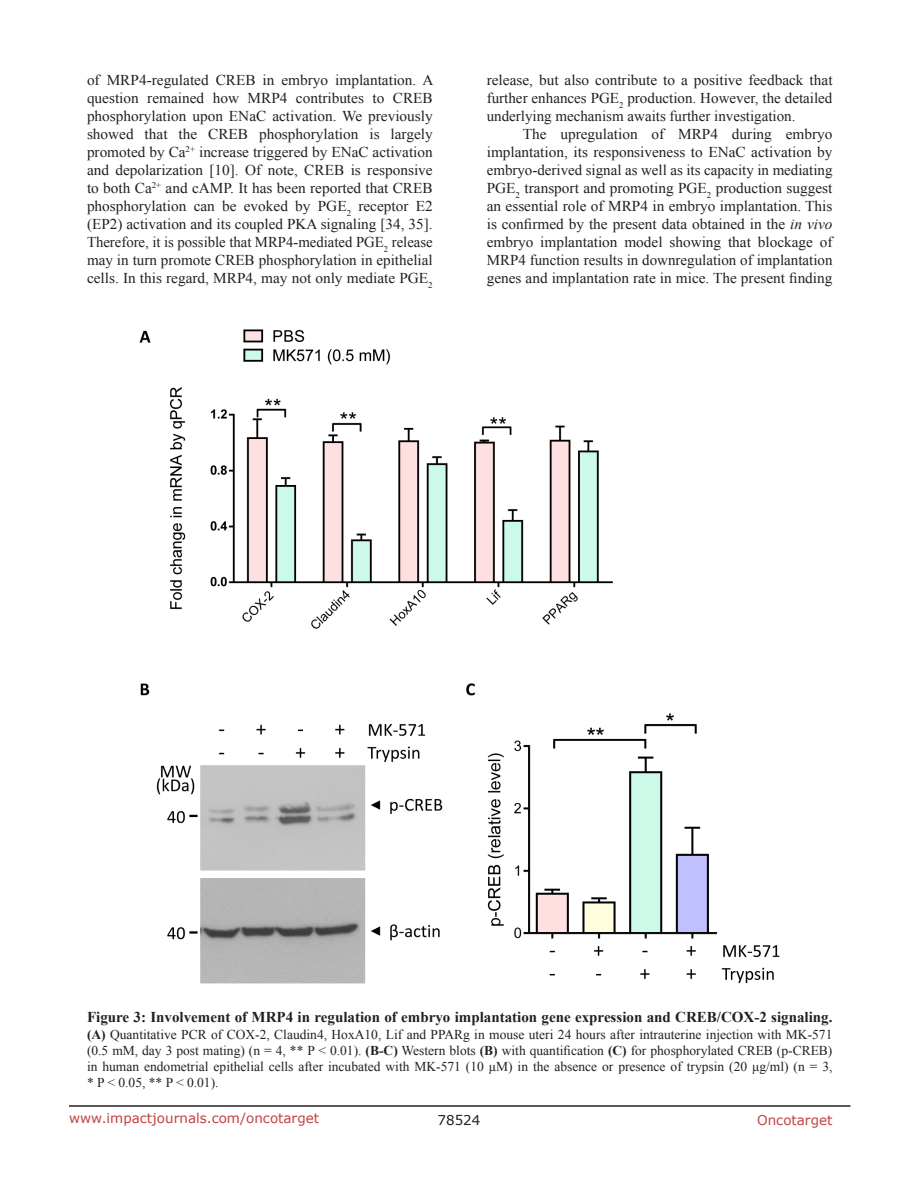
<style>
.page{position:relative;width:918px;height:1188px;background:#fff}
.page>*{position:absolute;margin:0;border:0;box-sizing:border-box;transform-origin:0 0}
.BodyText{font:15px/18px "Times New Roman";color:#231f20;text-align:justify}
.figuretext{font:700 15px "Times New Roman";color:#231f20}
.figuretext-2{font:13.5px/16.2px "Times New Roman";color:#231f20;text-align:justify}
.t1{font:13.5px "Verdana";color:#c24141}
.t2{font:13.5px "Verdana";color:#231f20}
.s1{font-style:italic}
.s2{font-weight:700}
</style>
<div class="page">
<hr style="left:69px;top:1105px;width:781px;height:2px;background:#231f20">
<img style="left:139px;top:329px;width:641px;height:655px">
<p class="BodyText" style="left:87px;top:71px;width:348px">of MRP4-regulated CREB in embryo implantation. A question remained how MRP4 contributes to CREB phosphorylation upon ENaC activation. We previously showed that the CREB phosphorylation is largely promoted by Ca<sup>2+</sup> increase triggered by ENaC activation and depolarization [10]. Of note, CREB is responsive to both Ca<sup>2+</sup> and cAMP. It has been reported that CREB phosphorylation can be evoked by PGE<sub>2</sub> receptor E2 (EP2) activation and its coupled PKA signaling [34, 35].<br>Therefore, it is possible that MRP4-mediated PGE<sub>2</sub> release may in turn promote CREB phosphorylation in epithelial cells. In this regard, MRP4, may not only mediate PGE<sub>2</sub></p>
<p class="BodyText" style="left:487px;top:71px;width:347px">release, but also contribute to a positive feedback that further enhances PGE<sub>2</sub> production. However, the detailed underlying mechanism awaits further investigation.</p>
<p class="BodyText" style="left:487px;top:125px;width:347px;text-indent:36px">The upregulation of MRP4 during embryo implantation, its responsiveness to ENaC activation by embryo-derived signal as well as its capacity in mediating PGE<sub>2</sub> transport and promoting PGE<sub>2</sub> production suggest an essential role of MRP4 in embryo implantation. This is confirmed by the present data obtained in the <span class="s1">in vivo </span>embryo implantation model showing that blockage of MRP4 function results in downregulation of implantation genes and implantation rate in mice. The present finding</p>
<p class="figuretext" style="left:87px;top:1007px;width:747px">Figure 3: Involvement of MRP4 in regulation of embryo implantation gene expression and CREB/COX-2 signaling.</p>
<p class="figuretext-2" style="left:87px;top:1026px;width:747px"><span class="s2">(A)</span> Quantitative PCR of COX-2, Claudin4, HoxA10, Lif and PPARg in mouse uteri 24 hours after intrauterine injection with MK-571 (0.5 mM, day 3 post mating) (n = 4, ** P &lt; 0.01). <span class="s2">(B-C)</span> Western blots <span class="s2">(B)</span> with quantification <span class="s2">(C)</span> for phosphorylated CREB (p-CREB) in human endometrial epithelial cells after incubated with MK-571 (10 μM) in the absence or presence of trypsin (20 μg/ml) (n = 3, * P &lt; 0.05, ** P &lt; 0.01).</p>
<p class="t1" style="left:69px;top:1109px;width:252px">www.impactjournals.com/oncotarget</p>
<p class="t2" style="left:438px;top:1111px;width:44px">78524</p>
<p class="t1" style="left:757px;top:1111px;width:77px">Oncotarget</p>
</div>
